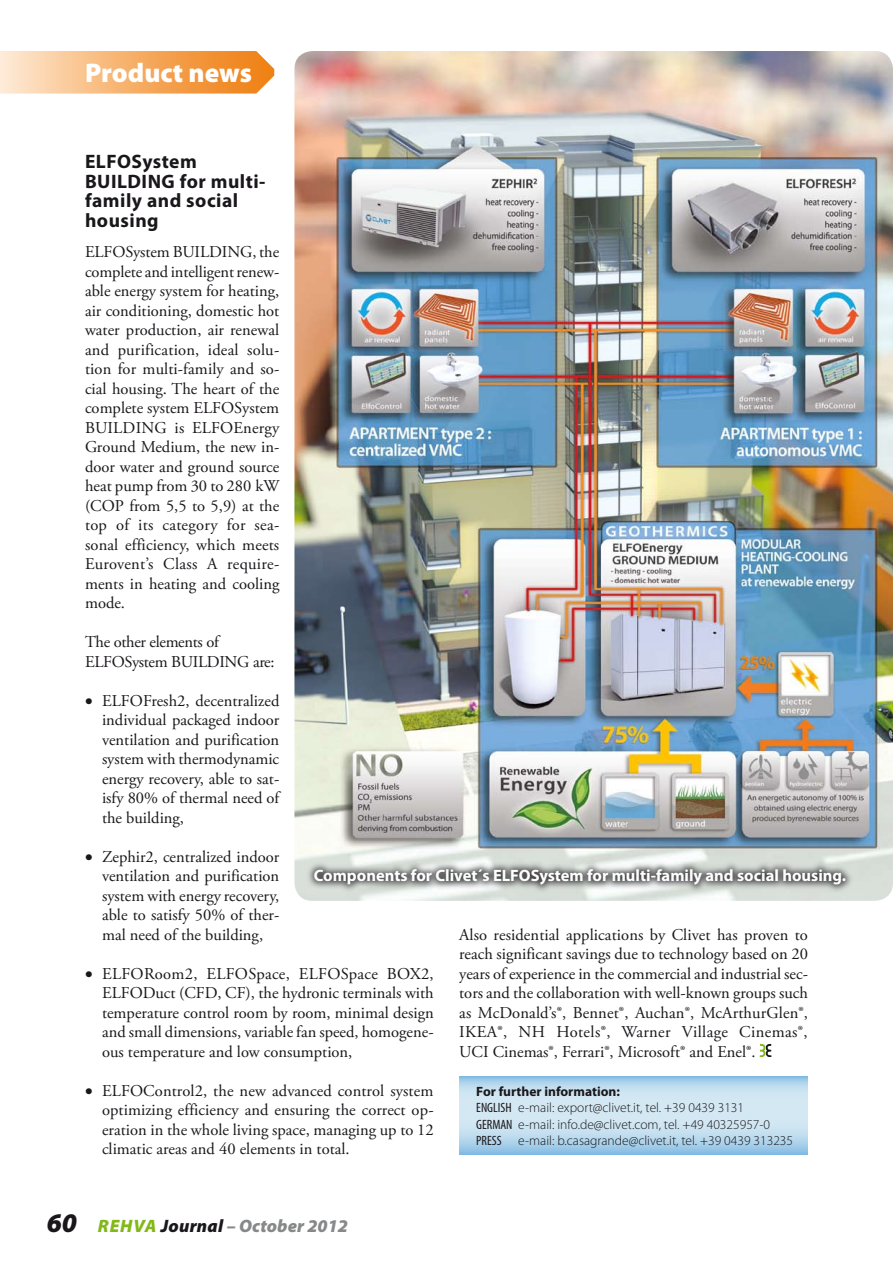
<style>
.page{position:relative;width:893px;height:1263px;background:#fff}
.page>*{position:absolute;margin:0;border:0;box-sizing:border-box;transform-origin:0 0}
.t1{font:900 27px "Myriad Pro";color:#fff}
.t2{font:700 19.5px/19.5px "Myriad Pro";letter-spacing:.025em;color:#1a171b}
.t3{font:italic 900 18px "Myriad Pro";letter-spacing:.015em;color:#878889}
.t4{font:16.5px/19.5px "Adobe Garamond Pro";color:#1a171b;text-align:justify}
.t5{font:700 16.5px "Myriad Pro";color:#fff}
.t6{font:16.5px/19.5px "Adobe Garamond Pro";letter-spacing:-.02em;color:#1a171b}
.t7{font:300 13.5px/16.2px "Myriad Pro";color:#1a171b}
.s1{font-weight:700}
.s2{font-weight:400;font-stretch:condensed}
.s3{font-size:27px;color:#1a171b}
.s4{color:#83b819}
.s5{color:#1a171b}
</style>
<div class="page">
<img style="left:294px;top:51px;width:599px;height:850px;border-radius:18px">
<svg style="left:760px;top:1043px;width:11px;height:14px"></svg>
<svg style="left:459px;top:1076px;width:349px;height:78px;background:#bfdcee"></svg>
<div style="left:305px;top:860px;width:550px;height:34px;background:#1a171b;opacity:.75"></div>
<svg style="left:0;top:51px;width:274px;height:43px;background:#f6b472"></svg>
<h1 class="t1" style="left:85px;top:54px;width:168px">Product news</h1>
<p class="t2" style="left:85px;top:151px;width:182px">ELFOSystem<br>BUILDING for multi&shy;family and social housing</p>
<p class="t4" style="left:85px;top:243px;width:196px">ELFOSystem BUILDING, the complete and intelligent renew&shy;able energy system for heating, air conditioning, domestic hot water production, air renewal and purification, ideal solu&shy;tion for multi-family and so&shy;cial housing. The heart of the complete system ELFOSystem BUILDING is ELFOEnergy Ground Medium, the new in&shy;door water and ground source heat pump from 30 to 280 kW (COP from 5,5 to 5,9) at the top of its category for sea&shy;sonal efficiency, which meets Eurovent’s Class A require&shy;ments in heating and cooling mode.</p>
<p class="t6" style="left:85px;top:633px;width:191px">The other elements of<br>ELFOSystem BUILDING are:</p>
<p class="t4" style="left:102px;top:691px;width:179px;text-indent:-17px">• ELFOFresh2, decentralized individual packaged indoor ventilation and purification system with thermodynamic energy recovery, able to sat&shy;isfy 80% of thermal need of the building,</p>
<p class="t4" style="left:102px;top:847px;width:179px;text-indent:-17px">• Zephir2, centralized indoor ventilation and purification system with energy recovery, able to satisfy 50% of ther&shy;mal need of the building,</p>
<p class="t4" style="left:102px;top:964px;width:333px;text-indent:-17px">• ELFORoom2, ELFOSpace, ELFOSpace BOX2, ELFODuct (CFD, CF), the hydronic terminals with temperature control room by room, minimal design and small dimensions, variable fan speed, homogene&shy;ous temperature and low consumption,</p>
<p class="t4" style="left:102px;top:1081px;width:333px;text-indent:-17px">• ELFOControl2, the new advanced control system optimizing efficiency and ensuring the correct op&shy;eration in the whole living space, managing up to 12 climatic areas and 40 elements in total.</p>
<p class="t5" style="left:314px;top:865px;width:534px">Components for Clivet´s ELFOSystem for multi-family and social housing.</p>
<p class="t4" style="left:459px;top:925px;width:350px">Also residential applications by Clivet has proven to reach significant savings due to technology based on 20 years of experience in the commercial and industrial sec&shy;tors and the collaboration with well-known groups such as McDonald’s®, Bennet®, Auchan®, McArthurGlen®, IKEA®, NH Hotels®, Warner Village Cinemas®, UCI Cinemas®, Ferrari®, Microsoft® and Enel®.</p>
<p class="t7" style="left:476px;top:1083px;width:318px"><span class="s1">For further information:<br></span><span class="s2">ENGLISH</span> e-mail: export@clivet.it, tel. +39 0439 3131<br><span class="s2">GERMAN</span> e-mail: info.de@clivet.com, tel. +49 40325957-0<br><span class="s2">PRESS</span> e-mail: b.casagrande@clivet.it, tel. +39 0439 313235</p>
<p class="t3" style="left:47px;top:1214px;width:303px"><span class="s3">60</span> <span class="s4">REHVA</span> <span class="s5">Journal</span> – October 2012</p>
</div>
